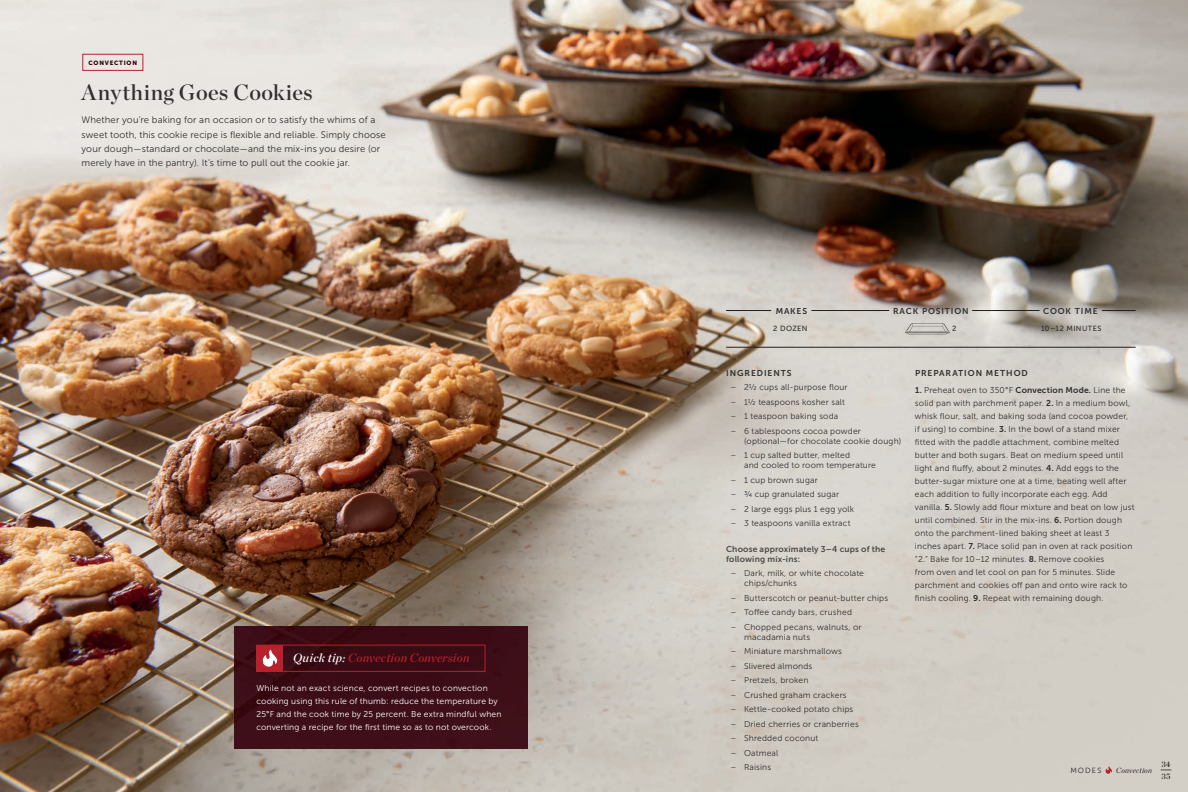
<style>
.page{position:relative;width:1188px;height:792px;background:#fff}
.page>*{position:absolute;margin:0;border:0;box-sizing:border-box;transform-origin:0 0}
.t1{font:22px "Chronicle Display Semi";letter-spacing:.02em;color:#312f30}
.t2{font:italic 12px "Chronicle Display Semi";letter-spacing:.02em;color:#b9202e}
.t3{font:9.5px/14.2px "Museo Sans 300";letter-spacing:.015em;color:#312f30}
.t4{font:8.5px/13px "Museo Sans 300";letter-spacing:.02em;color:#312f30}
.t5{font:8.5px/13px "Museo Sans 300";letter-spacing:.02em;color:#fff}
.t6{font:8.5px "Museo Sans 700";letter-spacing:.105em;color:#312f30}
.t7{font:8.5px/10px "Museo Sans 700";letter-spacing:.015em;color:#4b4c4d}
.t8{font:8px/12px "Chronicle Display Semi";color:#231f20}
.t9{font:7.5px "Museo Sans 500";letter-spacing:.055em;color:#312f30}
.t10{font:italic 7.5px "Chronicle Display";letter-spacing:.02em;color:#231f20}
.t11{font:7.5px "Museo Sans 300";letter-spacing:.15em;color:#231f20}
.t12{font:6.1px "Museo Sans 900";letter-spacing:.12em;color:#2e0107}
.s1{color:#fff}
.s2{font-family:"Museo Sans 700"}
</style>
<div class="page">
<img style="left:0;top:0;width:1188px;height:792px">
<div style="left:234px;top:626px;width:294px;height:122px;background:#3d0e17"></div>
<hr style="left:726px;top:310px;width:45px;height:1px;background:#231f20">
<hr style="left:811px;top:310px;width:78px;height:1px;background:#231f20">
<hr style="left:972px;top:310px;width:68px;height:1px;background:#231f20">
<hr style="left:1102px;top:310px;width:34px;height:1px;background:#231f20">
<svg style="left:905px;top:324px;width:45px;height:10px"></svg>
<hr style="left:726px;top:347px;width:410px;height:1px;background:#231f20">
<div style="left:256px;top:645px;width:28px;height:27px;background:#b9202e"></div>
<svg style="left:262px;top:650px;width:16px;height:17px"></svg>
<div style="left:256px;top:645px;width:229px;height:27px;border:1px solid #b9202e"></div>
<div style="left:82px;top:54px;width:61px;height:17px;border:1px solid #b9202e"></div>
<svg style="left:1105px;top:766px;width:8px;height:8px"></svg>
<p class="t12" style="left:89px;top:59px;width:50px">CONVECTION</p>
<h1 class="t1" style="left:82px;top:75px;width:233px">Anything Goes Cookies</h1>
<p class="t3" style="left:82px;top:113px;width:306px">Whether you’re baking for an occasion or to satisfy the whims of a sweet tooth, this cookie recipe is flexible and reliable. Simply choose your dough—standard or chocolate—and the mix-ins you desire (or merely have in the pantry). It’s time to pull out the cookie jar.</p>
<h2 class="t2" style="left:293px;top:648px;width:178px"><span class="s1">Quick tip:</span> Convection Conversion</h2>
<p class="t5" style="left:256px;top:681px;width:247px">While not an exact science, convert recipes to convection cooking using this rule of thumb: reduce the temperature by 25°F and the cook time by 25 percent. Be extra mindful when converting a recipe for the first time so as to not overcook.</p>
<p class="t6" style="left:776px;top:306px;width:33px">MAKES</p>
<p class="t6" style="left:893px;top:306px;width:77px">RACK POSITION</p>
<p class="t6" style="left:1043px;top:306px;width:56px">COOK TIME</p>
<p class="t9" style="left:773px;top:325px;width:36px">2 DOZEN</p>
<p class="t9" style="left:952px;top:325px;width:6px">2</p>
<p class="t9" style="left:1041px;top:325px;width:62px">10–12 MINUTES</p>
<p class="t6" style="left:726px;top:368px;width:67px">INGREDIENTS</p>
<p class="t4" style="left:731px;top:381px;width:119px">– 2½ cups all-purpose flour</p>
<p class="t4" style="left:731px;top:396px;width:116px">– 1½ teaspoons kosher salt</p>
<p class="t4" style="left:731px;top:410px;width:109px">– 1 teaspoon baking soda</p>
<p class="t4" style="left:744px;top:426px;width:159px;line-height:10px;text-indent:-13px">– 6 tablespoons cocoa powder (optional—for chocolate cookie dough)</p>
<p class="t4" style="left:744px;top:451px;width:133px;line-height:10px;text-indent:-13px">– 1 cup salted butter, melted<br>and cooled to room temperature</p>
<p class="t4" style="left:731px;top:474px;width:89px">– 1 cup brown sugar</p>
<p class="t4" style="left:731px;top:488px;width:110px">– ¾ cup granulated sugar</p>
<p class="t4" style="left:731px;top:503px;width:125px">– 2 large eggs plus 1 egg yolk</p>
<p class="t4" style="left:731px;top:517px;width:121px">– 3 teaspoons vanilla extract</p>
<p class="t7" style="left:726px;top:544px;width:161px">Choose approximately 3–4 cups of the following mix-ins:</p>
<p class="t4" style="left:744px;top:568px;width:121px;line-height:10px;text-indent:-13px">– Dark, milk, or white chocolate chips/chunks</p>
<p class="t4" style="left:731px;top:591px;width:159px">– Butterscotch or peanut-butter chips</p>
<p class="t4" style="left:731px;top:606px;width:123px">– Toffee candy bars, crushed</p>
<p class="t4" style="left:744px;top:622px;width:119px;line-height:10px;text-indent:-13px">– Chopped pecans, walnuts, or macadamia nuts</p>
<p class="t4" style="left:731px;top:645px;width:113px">– Miniature marshmallows</p>
<p class="t4" style="left:731px;top:659px;width:83px">– Slivered almonds</p>
<p class="t4" style="left:731px;top:674px;width:79px">– Pretzels, broken</p>
<p class="t4" style="left:731px;top:688px;width:118px">– Crushed graham crackers</p>
<p class="t4" style="left:731px;top:703px;width:124px">– Kettle-cooked potato chips</p>
<p class="t4" style="left:731px;top:717px;width:130px">– Dried cherries or cranberries</p>
<p class="t4" style="left:731px;top:732px;width:89px">– Shredded coconut</p>
<p class="t4" style="left:731px;top:746px;width:49px">– Oatmeal</p>
<p class="t4" style="left:731px;top:761px;width:42px">– Raisins</p>
<p class="t6" style="left:915px;top:368px;width:114px">PREPARATION METHOD</p>
<p class="t4" style="left:915px;top:384px;width:221px"><span class="s2">1.</span> Preheat oven to 350°F <span class="s2">Convection Mode.</span> Line the solid pan with parchment paper. <span class="s2">2.</span> In a medium bowl, whisk flour, salt, and baking soda (and cocoa powder, if using) to combine. <span class="s2">3.</span> In the bowl of a stand mixer fitted with the paddle attachment, combine melted butter and both sugars. Beat on medium speed until light and fluffy, about 2 minutes. <span class="s2">4.</span> Add eggs to the butter-sugar mixture one at a time, beating well after each addition to fully incorporate each egg. Add vanilla. <span class="s2">5.</span> Slowly add flour mixture and beat on low just until combined. Stir in the mix-ins. <span class="s2">6.</span> Portion dough onto the parchment-lined baking sheet at least 3 inches apart. <span class="s2">7.</span> Place solid pan in oven at rack position “2.” Bake for 10–12 minutes. <span class="s2">8.</span> Remove cookies<br>from oven and let cool on pan for 5 minutes. Slide parchment and cookies off pan and onto wire rack to finish cooling. <span class="s2">9.</span> Repeat with remaining dough.</p>
<p class="t11" style="left:1070px;top:766px;width:32px">MODES</p>
<p class="t10" style="left:1116px;top:764px;width:37px">Convection</p>
<p class="t8" style="left:1161px;top:758px;width:11px">34<br>35</p>
</div>
